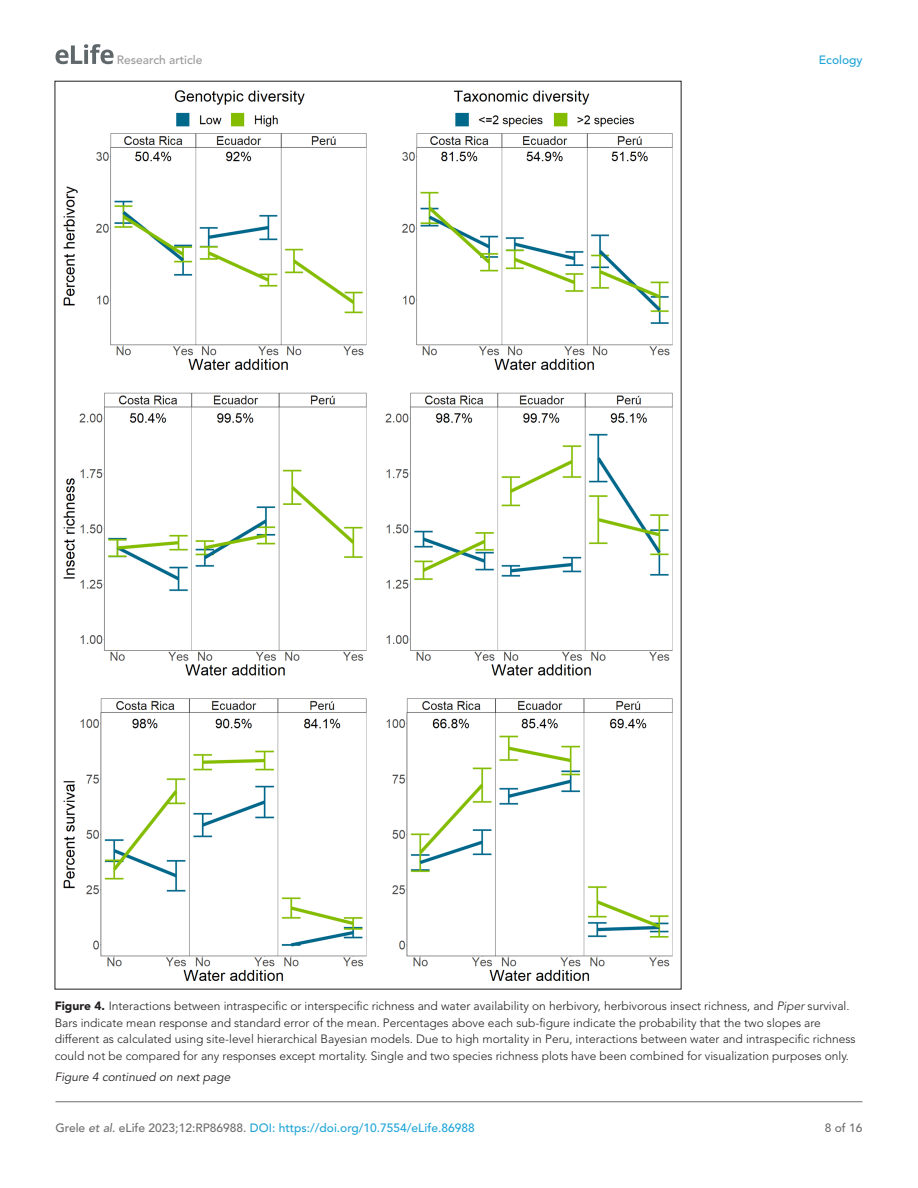
<style>
.page{position:relative;width:918px;height:1188px;background:#fff}
.page>*{position:absolute;margin:0;border:0;box-sizing:border-box;transform-origin:0 0}
.t1{font:300 12px/16.5px "Avenir LT Std";color:#231f20}
.t2{font:500 12px "Avenir LT Std";color:#1ea4d7}
.t3{font:italic 12px "Avenir LT Std";color:#231f20}
.t4{font:500 12px "Avenir LT Std";color:#9a9a9a}
.t5{font:500 12px "Avenir LT Std";color:#6e6e70}
.s1{font-weight:900}
.s2{font-style:italic}
.s3{color:#6e6e70}
.s4{font-style:italic;color:#6e6e70}
</style>
<div class="page">
<svg style="left:56px;top:44px;width:58px;height:20px"></svg>
<hr style="left:56px;top:1101px;width:806px;height:1px;background:#6e6e70">
<img style="left:64px;top:90px;width:608px;height:890px">
<p class="t4" style="left:117px;top:53px;width:87px">Research article</p>
<p class="t2" style="left:819px;top:53px;width:45px">Ecology</p>
<p class="t1" style="left:55px;top:998px;width:802px"><span class="s1">Figure 4.</span> Interactions between intraspecific or interspecific richness and water availability on herbivory, herbivorous insect richness, and <span class="s2">Piper</span> survival.<br>Bars indicate mean response and standard error of the mean. Percentages above each sub-figure indicate the probability that the two slopes are different as calculated using site-level hierarchical Bayesian models. Due to high mortality in Peru, interactions between water and intraspecific richness could not be compared for any responses except mortality. Single and two species richness plots have been combined for visualization purposes only.</p>
<p class="t3" style="left:55px;top:1070px;width:177px">Figure 4 continued on next page</p>
<p class="t2" style="left:56px;top:1121px;width:421px"><span class="s3">Grele</span> <span class="s4">et al</span><span class="s3">. eLife 2023;12:RP86988.</span> DOI: https://doi.org/10.7554/eLife.86988</p>
<p class="t5" style="left:825px;top:1121px;width:39px">8 of 16</p>
</div>
